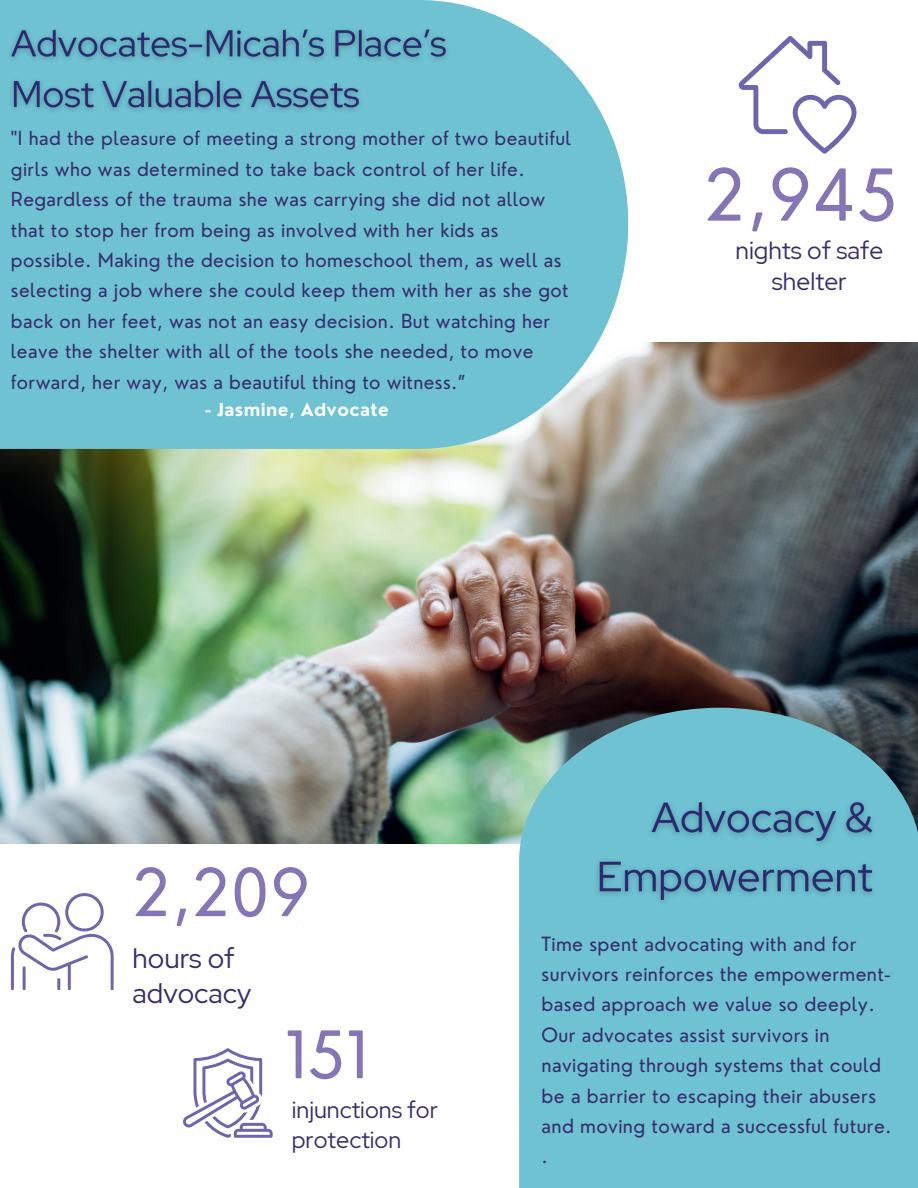
<style>
.page{position:relative;width:918px;height:1188px;background:#fff}
.page>*{position:absolute;margin:0;border:0;box-sizing:border-box;transform-origin:0 0}
.t1{font:69.6px "Nourd";color:#8575b6}
.t2{font:64.05px "Nourd";color:#8575b6}
.t3{font:63.9px "Nourd";color:#8575b6}
.t4{font:27.9px/35.5px "Red Hat Display";color:#382c6d}
.t5{font:24.75px/31.5px "Red Hat Display";color:#382c6d;text-align:center}
.t6{font:23.4px/29.8px "Red Hat Display";color:#382c6d}
.t7{font:19.2px/30.3px "Nourd";letter-spacing:.02em;color:#382c6d}
.t8{font:18.9px/30.5px "Nourd";letter-spacing:.02em;color:#382c6d}
.t9{font:700 17.25px "Nourd";letter-spacing:.02em;color:#fff}
</style>
<div class="page">
<img style="left:0;top:342px;width:918px;height:502px">
<svg style="left:0;top:0;width:628px;height:449px;background:#78c5d3"></svg>
<svg style="left:519px;top:708px;width:399px;height:480px;background:#6bb9c7"></svg>
<svg style="left:11px;top:893px;width:103px;height:97px"></svg>
<svg style="left:183px;top:1048px;width:90px;height:90px"></svg>
<svg style="left:739px;top:36px;width:117px;height:118px"></svg>
<img style="left:588px;top:790px;width:295px;height:122px">
<img style="left:3px;top:19px;width:453px;height:99px">
<p class="t8" style="left:11px;top:123px;width:562px">"I had the pleasure of meeting a strong mother of two beautiful girls who was determined to take back control of her life.<br>Regardless of the trauma she was carrying she did not allow that to stop her from being as involved with her kids as possible. Making the decision to homeschool them, as well as selecting a job where she could keep them with her as she got back on her feet, was not an easy decision. But watching her leave the shelter with all of the tools she needed, to move forward, her way, was a beautiful thing to witness.”</p>
<p class="t9" style="left:205px;top:399px;width:185px">- Jasmine, Advocate</p>
<h1 class="t1" style="left:704px;top:154px;width:195px">2,945</h1>
<h3 class="t5" style="left:735px;top:234px;width:149px">nights of safe shelter</h3>
<h2 class="t2" style="left:133px;top:855px;width:179px">2,209</h2>
<h3 class="t4" style="left:133px;top:940px;width:120px">hours of advocacy</h3>
<h3 class="t3" style="left:285px;top:1017px;width:84px">151</h3>
<p class="t6" style="left:292px;top:1094px;width:148px">injunctions for protection</p>
<p class="t7" style="left:542px;top:929px;width:352px">Time spent advocating with and for survivors reinforces the empowerment&shy;based approach we value so deeply.<br>Our advocates assist survivors in navigating through systems that could be a barrier to escaping their abusers and moving toward a successful future. .</p>
</div>
